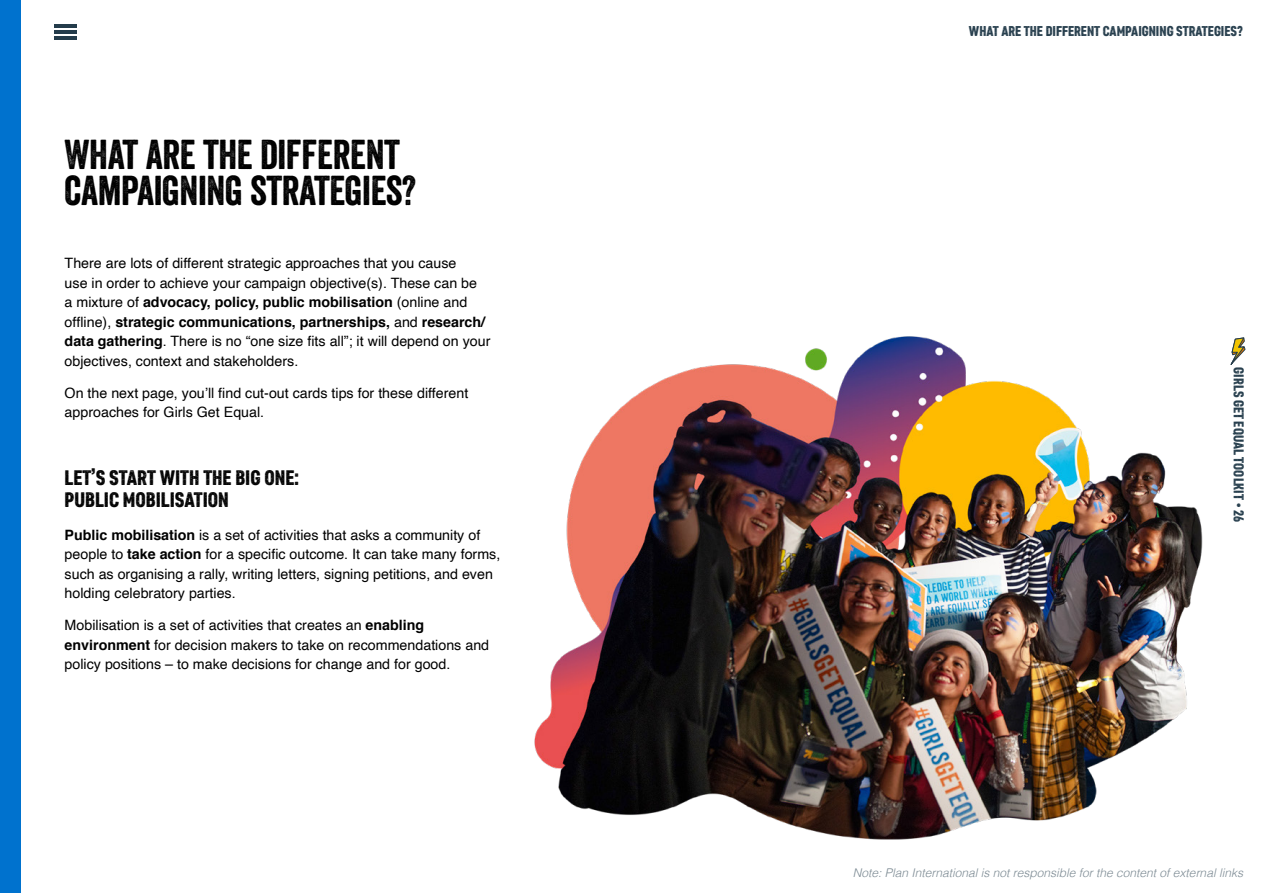
<style>
.page{position:relative;width:1263px;height:893px;background:#fff}
.page>*{position:absolute;margin:0;border:0;box-sizing:border-box;transform-origin:0 0}
.Basics_title{font:40.5px/36px "Veneer";letter-spacing:-.01em;color:#000}
.t1{font:21px/22.5px "Core Paint B3";color:#000}
.t2{font:14.25px/19.5px "Helvetica";color:#000}
.t3{font:14.25px "Core Paint B3";color:#243c4b}
.t4{font:italic 300 12px "Helvetica";color:#7c8a93}
.s1{font-weight:700}
</style>
<div class="page">
<img style="left:534px;top:336px;width:669px;height:504px">
<svg style="left:1230px;top:337px;width:16px;height:28px"></svg>
<hr style="left:54px;top:25px;width:23px;height:3px;background:#243c4b">
<hr style="left:54px;top:30px;width:23px;height:4px;background:#243c4b">
<hr style="left:54px;top:36px;width:23px;height:4px;background:#243c4b">
<div style="left:0;top:0;width:21px;height:893px;background:#0072ce"></div>
<p class="Basics_title" style="left:65px;top:136px;width:353px">WHAT ARE THE DIFFERENT<br>CAMPAIGNING STRATEGIES?</p>
<p class="t2" style="left:65px;top:254px;width:427px">There are lots of different strategic approaches that you cause<br>use in order to achieve your campaign objective(s). These can be<br>a mixture of <span class="s1">advocacy, policy, public mobilisation</span> (online and offline), <span class="s1">strategic communications, partnerships,</span> and <span class="s1">research/ data gathering</span>. There is no “one size fits all”; it will depend on your objectives, context and stakeholders.</p>
<p class="t2" style="left:65px;top:383px;width:405px">On the next page, you’ll find cut-out cards tips for these different approaches for Girls Get Equal.</p>
<p class="t1" style="left:65px;top:466px;width:236px">LET’S START WITH THE BIG ONE:<br>PUBLIC MOBILISATION</p>
<p class="t2" style="left:65px;top:525px;width:437px"><span class="s1">Public mobilisation</span> is a set of activities that asks a community of people to <span class="s1">take action</span> for a specific outcome. It can take many forms, such as organising a rally, writing letters, signing petitions, and even holding celebratory parties.</p>
<p class="t2" style="left:65px;top:616px;width:426px">Mobilisation is a set of activities that creates an <span class="s1">enabling environment</span> for decision makers to take on recommendations and policy positions – to make decisions for change and for good.</p>
<p class="t3" style="left:969px;top:22px;width:84px">WHATARETHEDIFFERENT</p>
<p class="t3" style="left:1103px;top:22px;width:8px">CAMPAIGNING</p>
<p class="t3" style="left:1176px;top:22px;width:8px">STRATEGIES</p>
<p class="t3" style="left:1237px;top:22px;width:7px">?</p>
<p class="t3" style="left:1247px;top:367px;width:156px;rotate:90deg">GIRLS GET EQUAL TOOLKIT • 26</p>
<p class="t4" style="left:853px;top:863px;width:392px">Note: Plan International is not responsible for the content of external links</p>
</div>
